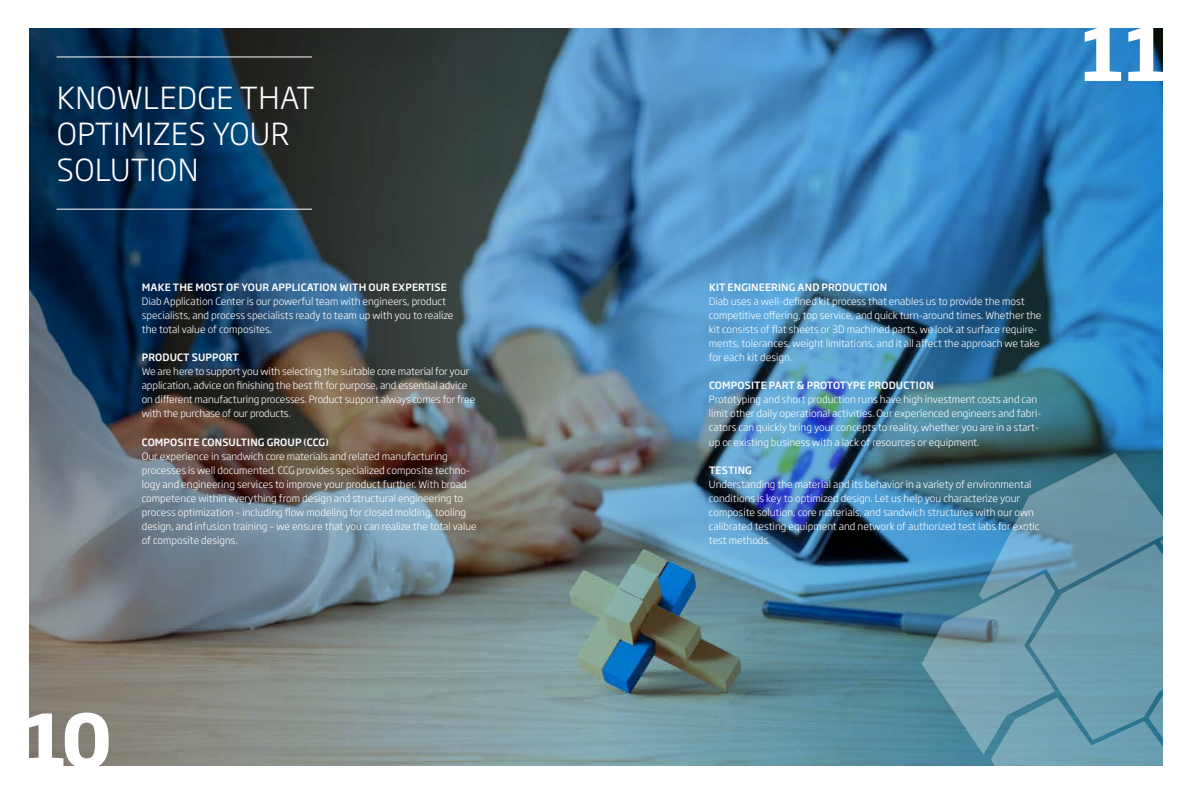
<style>
.page{position:relative;width:1191px;height:794px;background:#fff}
.page>*{position:absolute;margin:0;border:0;box-sizing:border-box;transform-origin:0 0}
.t1{font:700 72px "Soho Gothic Std";color:#fff}
.t2{font:300 30px/36px "Soho Gothic Std";letter-spacing:.015em;color:#fff}
.t3{font:300 10px/14px "Soho Gothic Std";color:#fff}
.t4{font:500 10px "Soho Gothic Std";letter-spacing:.015em;color:#fff}
</style>
<div class="page">
<img style="left:29px;top:28px;width:1133px;height:737px">
<hr style="left:57px;top:57px;width:255px;height:1px;background:#fff">
<hr style="left:57px;top:209px;width:255px;height:1px;background:#fff">
<svg style="left:921px;top:453px;width:242px;height:313px"></svg>
<h2 class="t2" style="left:57px;top:80px;width:259px">KNOWLEDGE THAT<br>OPTIMIZES YOUR<br>SOLUTION</h2>
<p class="t4" style="left:142px;top:281px;width:306px">MAKE THE MOST OF YOUR APPLICATION WITH OUR EXPERTISE</p>
<p class="t3" style="left:142px;top:295px;width:313px">Diab Application Center is our powerful team with engineers, product specialists, and process specialists ready to team up with you to realize the total value of composites.</p>
<p class="t4" style="left:142px;top:351px;width:99px">PRODUCT SUPPORT</p>
<p class="t3" style="left:142px;top:365px;width:335px">We are here to support you with selecting the suitable core material for your application, advice on finishing the best fit for purpose, and essential advice on different manufacturing processes. Product support always comes for free with the purchase of our products.</p>
<p class="t4" style="left:142px;top:435px;width:188px">COMPOSITE CONSULTING GROUP (CCG)</p>
<p class="t3" style="left:142px;top:449px;width:336px">Our experience in sandwich core materials and related manufacturing processes is well documented. CCG provides specialized composite techno&shy;logy and engineering services to improve your product further. With broad competence within everything from design and structural engineering to process optimization – including flow modeling for closed molding, tooling design, and infusion training – we ensure that you can realize the total value of composite designs.</p>
<h1 class="t1" style="left:23px;top:693px;width:90px">10</h1>
<h1 class="t1" style="left:1081px;top:7px;width:89px">11</h1>
<p class="t4" style="left:709px;top:281px;width:180px">KIT ENGINEERING AND PRODUCTION</p>
<p class="t3" style="left:709px;top:295px;width:334px">Diab uses a well-defined kit process that enables us to provide the most competitive offering, top service, and quick turn-around times. Whether the kit consists of flat sheets or 3D machined parts, we look at surface require&shy;ments, tolerances, weight limitations, and it all affect the approach we take for each kit design.</p>
<p class="t4" style="left:709px;top:379px;width:226px">COMPOSITE PART &amp; PROTOTYPE PRODUCTION</p>
<p class="t3" style="left:709px;top:393px;width:334px">Prototyping and short production runs have high investment costs and can limit other daily operational activities. Our experienced engineers and fabri&shy;cators can quickly bring your concepts to reality, whether you are in a start&shy;up or existing business with a lack of resources or equipment.</p>
<p class="t4" style="left:709px;top:463px;width:44px">TESTING</p>
<p class="t3" style="left:709px;top:477px;width:332px">Understanding the material and its behavior in a variety of environmental conditions is key to optimized design. Let us help you characterize your composite solution, core materials, and sandwich structures with our own calibrated testing equipment and network of authorized test labs for exotic test methods.</p>
</div>
